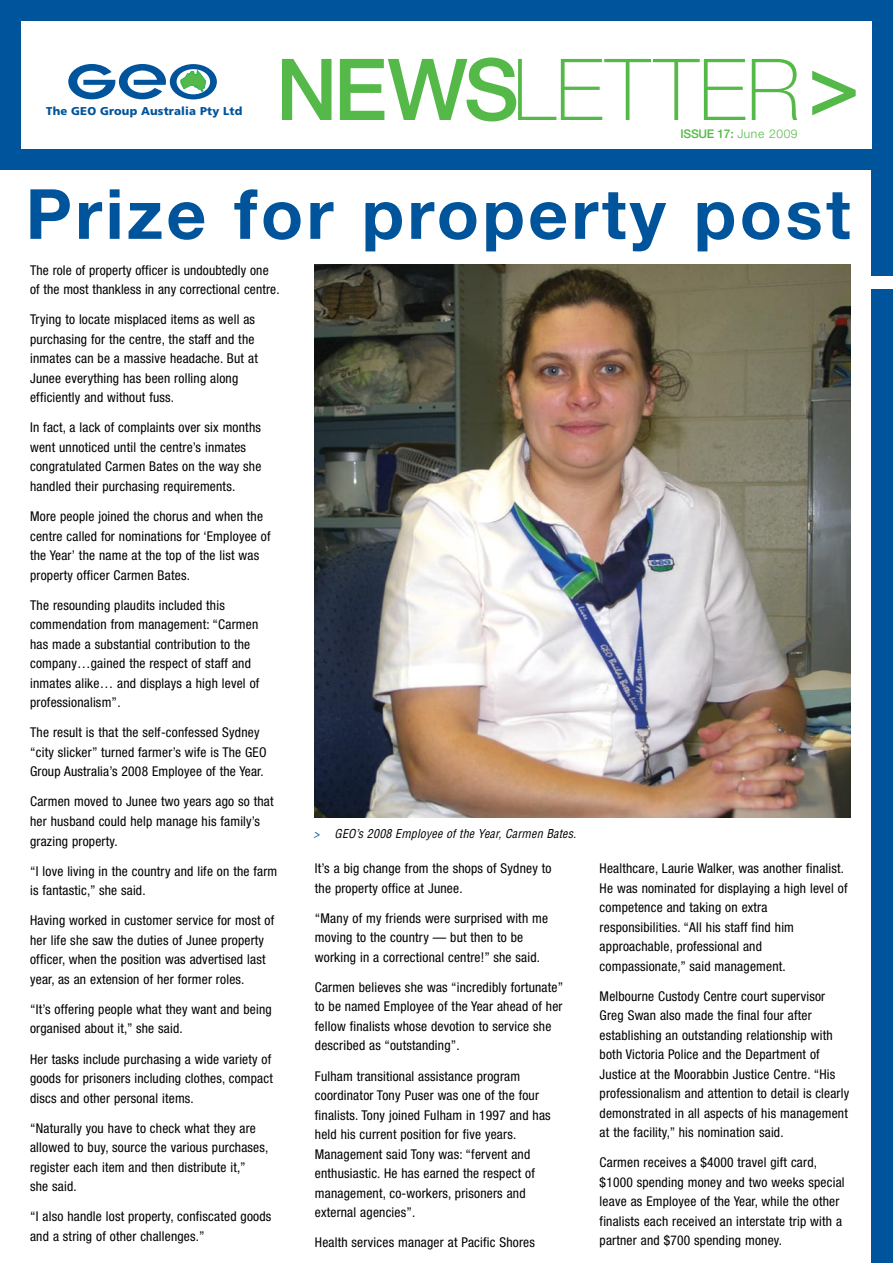
<style>
.page{position:relative;width:893px;height:1263px;background:#fff}
.page>*{position:absolute;margin:0;border:0;box-sizing:border-box;transform-origin:0 0}
.t1{font:100 85.5px "Helvetica Neue";color:#54b948}
.t2{font:500 85.5px "Helvetica Neue";color:#54b948}
.t3{font:700 69.3px "Helvetica Neue";letter-spacing:.05em;color:#00549b}
.t4{font:condensed 13.5px/19.5px "Helvetica Neue";letter-spacing:.015em;color:#000}
.t5{font:italic condensed 12px "Helvetica";letter-spacing:.015em;color:#000}
.t6{font:500 12px "Helvetica Neue";letter-spacing:-.025em;color:#54b948}
.t7{font:900 11.4px "Frutiger";letter-spacing:.015em;color:#00549b}
.s1{font-weight:500}
.s2{font-weight:300}
.s3{color:#00549b}
</style>
<div class="page">
<div style="left:0;top:0;width:893px;height:170px;background:#00549b"></div>
<div style="left:21px;top:21px;width:851px;height:128px;background:#fff"></div>
<svg style="left:68px;top:64px;width:149px;height:35px"></svg>
<div style="left:872px;top:163px;width:21px;height:1100px;background:#00549b"></div>
<div style="left:871px;top:276px;width:22px;height:13px;background:#fff"></div>
<img style="left:315px;top:264px;width:535px;height:553px">
<p class="t7" style="left:46px;top:105px;width:198px">The GEO Group Australia Pty Ltd</p>
<h1 class="t1" style="left:276px;top:42px;width:526px"><span class="s1">NEWS</span>LETTER</h1>
<p class="t6" style="left:681px;top:127px;width:119px">ISSUE 17: <span class="s2">June 2009</span></p>
<h1 class="t2" style="left:808px;top:33px;width:53px">&gt;</h1>
<h2 class="t3" style="left:26px;top:171px;width:826px">Prize for property post</h2>
<p class="t4" style="left:30px;top:260px;width:251px">The role of property officer is undoubtedly one of the most thankless in any correctional centre.</p>
<p class="t4" style="left:30px;top:310px;width:229px">Trying to locate misplaced items as well as purchasing for the centre, the staff and the inmates can be a massive headache. But at Junee everything has been rolling along efficiently and without fuss.</p>
<p class="t4" style="left:30px;top:418px;width:233px">In fact, a lack of complaints over six months went unnoticed until the centre’s inmates congratulated Carmen Bates on the way she handled their purchasing requirements.</p>
<p class="t4" style="left:30px;top:506px;width:242px">More people joined the chorus and when the centre called for nominations for ‘Employee of the Year’ the name at the top of the list was property officer Carmen Bates.</p>
<p class="t4" style="left:30px;top:595px;width:231px">The resounding plaudits included this commendation from management: “Carmen has made a substantial contribution to the company…gained the respect of staff and inmates alike… and displays a high level of professionalism”.</p>
<p class="t4" style="left:30px;top:723px;width:238px">The result is that the self-confessed Sydney “city slicker” turned farmer’s wife is The GEO<br>Group Australia’s 2008 Employee of the Year.</p>
<p class="t4" style="left:30px;top:792px;width:245px">Carmen moved to Junee two years ago so that her husband could help manage his family’s grazing property.</p>
<p class="t4" style="left:30px;top:861px;width:249px">“I love living in the country and life on the farm is fantastic,” she said.</p>
<p class="t4" style="left:30px;top:911px;width:246px">Having worked in customer service for most of her life she saw the duties of Junee property officer, when the position was advertised last year, as an extension of her former roles.</p>
<p class="t4" style="left:30px;top:999px;width:243px">“It’s offering people what they want and being organised about it,” she said.</p>
<p class="t4" style="left:30px;top:1049px;width:244px">Her tasks include purchasing a wide variety of goods for prisoners including clothes, compact discs and other personal items.</p>
<p class="t4" style="left:30px;top:1118px;width:240px">“Naturally you have to check what they are allowed to buy, source the various purchases, register each item and then distribute it,”<br>she said.</p>
<p class="t4" style="left:30px;top:1207px;width:243px">“I also handle lost property, confiscated goods and a string of other challenges.”</p>
<p class="t5" style="left:313px;top:826px;width:264px"><span class="s3">&gt;</span> GEO’s 2008 Employee of the Year, Carmen Bates.</p>
<p class="t4" style="left:315px;top:858px;width:238px">It’s a big change from the shops of Sydney to the property office at Junee.</p>
<p class="t4" style="left:315px;top:908px;width:235px">“Many of my friends were surprised with me moving to the country — but then to be working in a correctional centre!” she said.</p>
<p class="t4" style="left:315px;top:977px;width:250px">Carmen believes she was “incredibly fortunate” to be named Employee of the Year ahead of her fellow finalists whose devotion to service she described as “outstanding”.</p>
<p class="t4" style="left:315px;top:1066px;width:237px">Fulham transitional assistance program coordinator Tony Puser was one of the four finalists. Tony joined Fulham in 1997 and has held his current position for five years.<br>Management said Tony was: “fervent and enthusiastic. He has earned the respect of management, co-workers, prisoners and external agencies”.</p>
<p class="t4" style="left:315px;top:1232px;width:222px">Health services manager at Pacific Shores</p>
<p class="t4" style="left:600px;top:858px;width:249px">Healthcare, Laurie Walker, was another finalist.<br>He was nominated for displaying a high level of competence and taking on extra responsibilities. “All his staff find him approachable, professional and compassionate,” said management.</p>
<p class="t4" style="left:600px;top:986px;width:251px">Melbourne Custody Centre court supervisor Greg Swan also made the final four after establishing an outstanding relationship with both Victoria Police and the Department of Justice at the Moorabbin Justice Centre. “His professionalism and attention to detail is clearly demonstrated in all aspects of his management at the facility,” his nomination said.</p>
<p class="t4" style="left:600px;top:1153px;width:246px">Carmen receives a $4000 travel gift card, $1000 spending money and two weeks special leave as Employee of the Year, while the other finalists each received an interstate trip with a partner and $700 spending money.</p>
</div>
